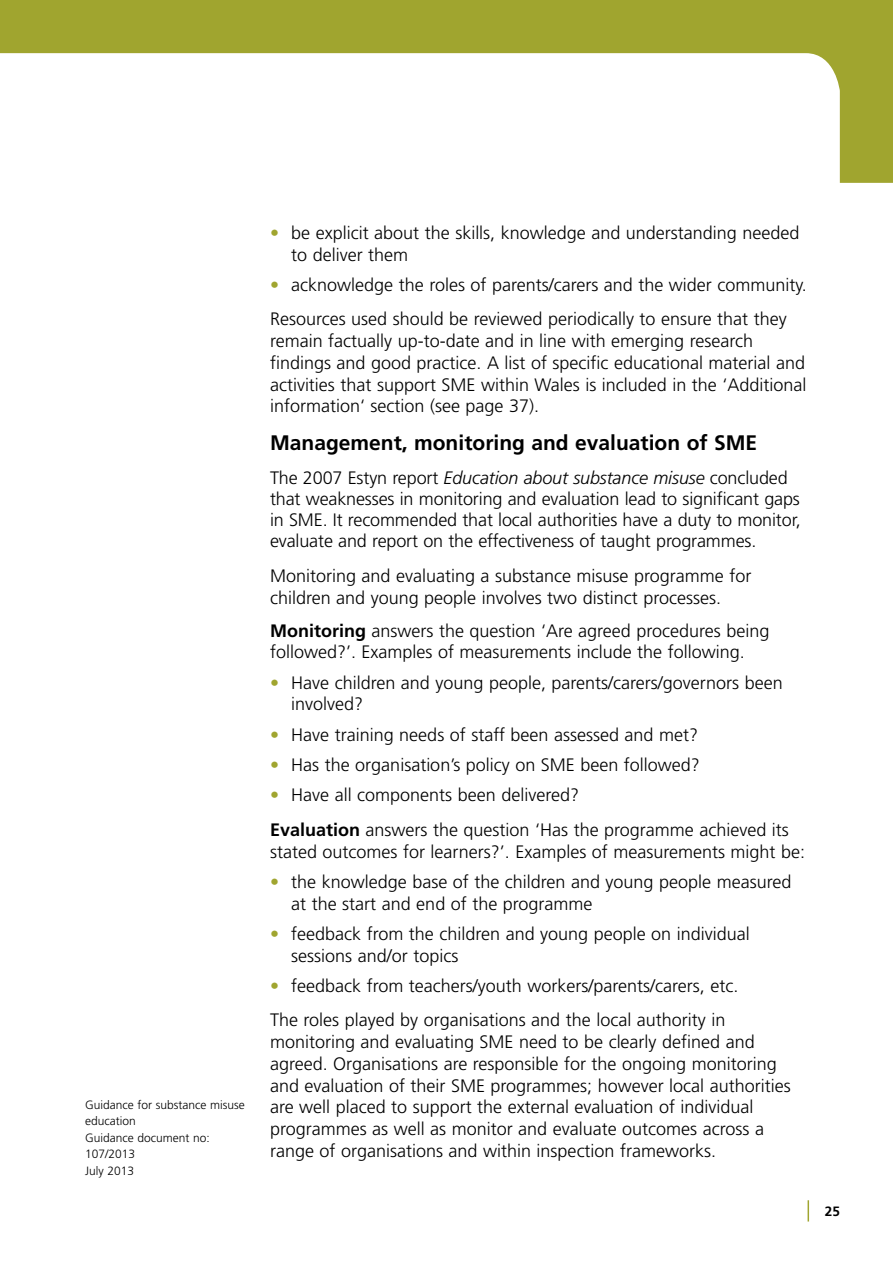
<style>
.page{position:relative;width:893px;height:1263px;background:#fff}
.page>*{position:absolute;margin:0;border:0;box-sizing:border-box;transform-origin:0 0}
.Sub_Heading{font:700 21px "Frutiger LT Std";color:#000}
.Body_Text{font:300 18px/21.8px "Frutiger LT Std";color:#000}
.Bullets{font:300 18px/21.8px "Frutiger LT Std";color:#000}
.Last_Bullet{font:300 18px "Frutiger LT Std";color:#000}
.t1{font:700 13.5px "Frutiger LT Std";color:#000}
.t2{font:300 12px/16.5px "Frutiger LT Std";color:#000}
.s1{color:#a0a52f}
.s2{font-style:italic}
.s3{font-weight:700}
</style>
<div class="page">
<svg style="left:0;top:0;width:893px;height:183px"></svg>
<hr style="left:807px;top:1200px;width:2px;height:21px;background:#a0a52f">
<p class="t2" style="left:85px;top:1096px;width:161px">Guidance for substance misuse education<br>Guidance document no:<br>107/2013<br>July 2013</p>
<p class="Bullets" style="left:291px;top:222px;width:510px;text-indent:-21px"><span class="s1">•</span> be explicit about the skills, knowledge and understanding needed to deliver them</p>
<p class="Last_Bullet" style="left:270px;top:274px;width:538px"><span class="s1">•</span> acknowledge the roles of parents/carers and the wider community.</p>
<p class="Body_Text" style="left:270px;top:309px;width:538px">Resources used should be reviewed periodically to ensure that they remain factually up-to-date and in line with emerging research findings and good practice. A list of specific educational material and activities that support SME within Wales is included in the ‘Additional information‘ section (see page 37).</p>
<p class="Sub_Heading" style="left:270px;top:430px;width:489px">Management, monitoring and evaluation of SME</p>
<p class="Body_Text" style="left:270px;top:468px;width:532px;line-height:21px">The 2007 Estyn report <span class="s2">Education about substance misuse</span> concluded that weaknesses in monitoring and evaluation lead to significant gaps in SME. It recommended that local authorities have a duty to monitor, evaluate and report on the effectiveness of taught programmes.</p>
<p class="Body_Text" style="left:270px;top:565px;width:483px">Monitoring and evaluating a substance misuse programme for children and young people involves two distinct processes.</p>
<p class="Body_Text" style="left:270px;top:621px;width:501px;line-height:21px"><span class="s3">Monitoring</span> answers the question ‘Are agreed procedures being followed?’. Examples of measurements include the following.</p>
<p class="Bullets" style="left:291px;top:672px;width:493px;text-indent:-21px"><span class="s1">•</span> Have children and young people, parents/carers/governors been involved?</p>
<p class="Bullets" style="left:270px;top:724px;width:430px"><span class="s1">•</span> Have training needs of staff been assessed and met?</p>
<p class="Bullets" style="left:270px;top:754px;width:431px"><span class="s1">•</span> Has the organisation’s policy on SME been followed?</p>
<p class="Last_Bullet" style="left:270px;top:785px;width:310px"><span class="s1">•</span> Have all components been delivered?</p>
<p class="Body_Text" style="left:270px;top:819px;width:537px"><span class="s3">Evaluation</span> answers the question ‘Has the programme achieved its stated outcomes for learners?’. Examples of measurements might be:</p>
<p class="Bullets" style="left:291px;top:871px;width:502px;text-indent:-21px"><span class="s1">•</span> the knowledge base of the children and young people measured at the start and end of the programme</p>
<p class="Bullets" style="left:291px;top:923px;width:460px;text-indent:-21px"><span class="s1">•</span> feedback from the children and young people on individual sessions and/or topics</p>
<p class="Last_Bullet" style="left:270px;top:975px;width:470px"><span class="s1">•</span> feedback from teachers/youth workers/parents/carers, etc.</p>
<p class="Body_Text" style="left:270px;top:1009px;width:522px">The roles played by organisations and the local authority in monitoring and evaluating SME need to be clearly defined and agreed. Organisations are responsible for the ongoing monitoring and evaluation of their SME programmes; however local authorities are well placed to support the external evaluation of individual programmes as well as monitor and evaluate outcomes across a range of organisations and within inspection frameworks.</p>
<p class="t1" style="left:825px;top:1203px;width:17px">25</p>
</div>
